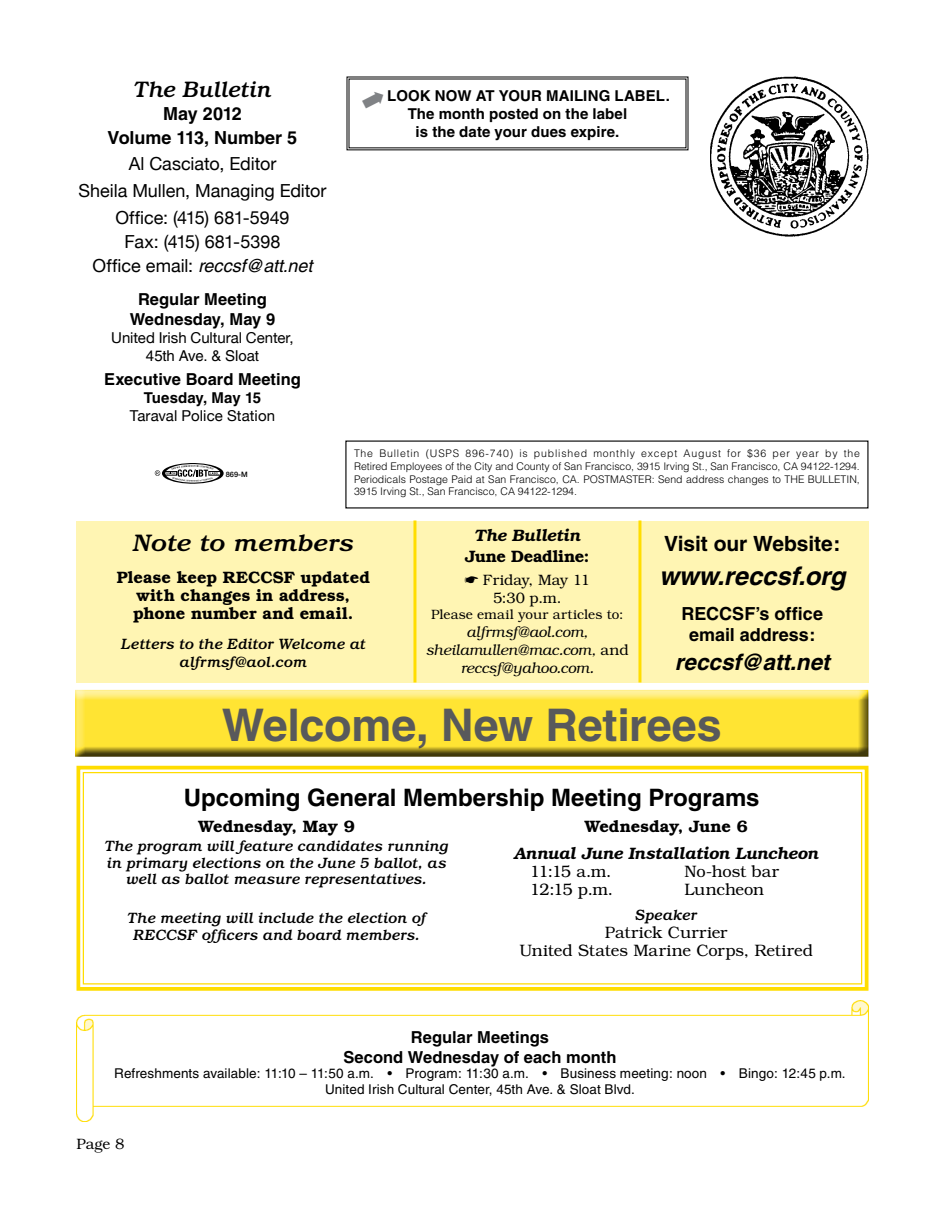
<style>
.page{position:relative;width:945px;height:1215px;background:#fff}
.page>*{position:absolute;margin:0;border:0;box-sizing:border-box;transform-origin:0 0}
.t1{font:700 45px "Helvetica";letter-spacing:-.005em;color:#58595b}
.t2{font:italic 700 25.5px "Helvetica";letter-spacing:-.005em;color:#000}
.t3{font:700 24px "Helvetica";letter-spacing:-.005em;color:#000}
.t4{font:italic 500 24px "Bookman Std";letter-spacing:-.01em;color:#000;scale:1.1 1}
.t5{font:italic 700 22.5px "Helvetica";color:#000}
.t6{font:italic 500 22.5px "Bookman Std";letter-spacing:-.005em;color:#000}
.t7{font:700 21px "Helvetica";letter-spacing:-.005em;color:#000}
.t8{font:18px/27px "Helvetica Neue";letter-spacing:-.005em;color:#000;text-align:center}
.t9{font:700 18px/23.9px "Helvetica";color:#000;text-align:center}
.t10{font:italic 18px "Helvetica";letter-spacing:-.005em;color:#000}
.t11{font:600 16.5px/18px "Bookman Std";color:#000;text-align:center}
.t12{font:700 16.5px/20.1px "Helvetica";color:#000;text-align:center}
.t13{font:300 16.5px/18px "Bookman Std";color:#000;text-align:center}
.t14{font:italic 600 16.5px "Bookman Std";letter-spacing:-.01em;color:#000}
.t15{font:italic 500 15px/16.5px "Bookman Std";color:#000;text-align:center}
.t16{font:700 15px "Helvetica";letter-spacing:.005em;color:#000}
.t17{font:italic 300 15px/18px "Bookman Std";color:#000;text-align:center}
.t18{font:15px "Helvetica Neue";color:#000}
.t19{font:300 15px/18px "Bookman Std";color:#000;text-align:center}
.t20{font:15px "Helvetica";letter-spacing:-.005em;color:#000}
.t21{font:13.5px/15.3px "Helvetica";letter-spacing:.01em;color:#000;text-align:center}
.t22{font:300 13.5px "Bookman Std";letter-spacing:.01em;color:#000}
.t23{font:300 10.5px/12.6px "Helvetica";color:#000;text-align:justify}
.t24{font:500 7.5px "Helvetica Neue";color:#000}
.s1{font-family:"Helvetica Neue";font-style:normal}
.s2{font-style:normal}
</style>
<div class="page">
<img style="left:710px;top:77px;width:158px;height:159px">
<div style="left:76px;top:521px;width:793px;height:162px;background:#fff5b3"></div>
<hr style="left:638px;top:520px;width:3px;height:162px;background:#fd0">
<hr style="left:413px;top:520px;width:3px;height:162px;background:#fd0">
<div style="left:74px;top:688px;width:795px;height:65px;background:#fffcef"></div>
<div style="left:74px;top:690px;width:795px;height:68px;background:#000;opacity:.75"></div>
<svg style="left:76px;top:765px;width:793px;height:226px"></svg>
<div style="left:83px;top:772px;width:779px;height:213px;border:1px solid #fd0"></div>
<img style="left:77px;top:1001px;width:791px;height:121px">
<svg style="left:155px;top:463px;width:69px;height:21px"></svg>
<svg style="left:346px;top:76px;width:343px;height:75px"></svg>
<h3 class="t6" style="left:133px;top:76px;width:140px">The Bulletin</h3>
<h3 class="t9" style="left:108px;top:102px;width:191px">May 2012<br>Volume 113, Number 5</h3>
<h3 class="t8" style="left:78px;top:150px;width:250px">Al Casciato, Editor<br>Sheila Mullen, Managing Editor<br>Office: (415) 681-5949</h3>
<h3 class="t8" style="left:125px;top:227px;width:157px">Fax: (415) 681-5398</h3>
<h3 class="t10" style="left:93px;top:255px;width:221px"><span class="s1">Office email:</span> reccsf@att.net</h3>
<h3 class="t12" style="left:130px;top:289px;width:147px">Regular Meeting<br>Wednesday, May 9</h3>
<h3 class="t18" style="left:111px;top:329px;width:184px">United Irish Cultural Center,</h3>
<h3 class="t20" style="left:146px;top:347px;width:115px">45th Ave. &amp; Sloat</h3>
<h3 class="t12" style="left:104px;top:369px;width:198px">Executive Board Meeting</h3>
<h3 class="t16" style="left:144px;top:389px;width:119px">Tuesday, May 15</h3>
<h3 class="t18" style="left:130px;top:407px;width:147px">Taraval Police Station</h3>
<p class="t24" style="left:226px;top:470px;width:23px">869-M</p>
<h3 class="t16" style="left:387px;top:87px;width:12px">LOO</h3>
<h3 class="t16" style="left:420px;top:87px;width:158px">K NOW AT YOU R MAILIN</h3>
<h3 class="t16" style="left:599px;top:87px;width:73px">G LABEL.</h3>
<h3 class="t16" style="left:408px;top:105px;width:221px">The month posted on the label</h3>
<h3 class="t16" style="left:416px;top:123px;width:205px">is the date your dues expire.</h3>
<p class="t23" style="left:354px;top:447px;width:508px">The Bulletin (USPS 896-740) is published monthly except August for $36 per year by the Retired Employees of the City and County of San Francisco, 3915 Irving St., San Francisco, CA 94122-1294.<br>Periodicals Postage Paid at San Francisco, CA. POSTMASTER: Send address changes to The Bu lleti n, 3915 Irving St., San Francisco, CA 94122-1294.</p>
<h3 class="t4" style="left:133px;top:528px;width:203px">Note to members</h3>
<h3 class="t11" style="left:117px;top:568px;width:255px">Please keep RECCSF updated with changes in address, phone number and email.</h3>
<h3 class="t15" style="left:121px;top:635px;width:246px;line-height:18px">Letters to the Editor Welcome at alfrmsf@aol.com</h3>
<h3 class="t14" style="left:474px;top:525px;width:107px">The Bulletin</h3>
<h3 class="t11" style="left:465px;top:548px;width:126px">June Deadline:</h3>
<h3 class="t19" style="left:464px;top:571px;width:127px">☛ Friday, May 11<br>5:30 p.m.</h3>
<p class="t22" style="left:431px;top:607px;width:194px">Please email your articles to:</p>
<h3 class="t17" style="left:426px;top:623px;width:204px">alfrmsf@aol.com, sheilamullen@mac.com, <span class="s2">and </span>reccsf@yahoo.com.</h3>
<h3 class="t7" style="left:664px;top:531px;width:178px">Visit our Website:</h3>
<h2 class="t2" style="left:659px;top:560px;width:188px">www.reccsf.org</h2>
<h3 class="t9" style="left:682px;top:602px;width:143px;line-height:21.6px">RECCSF’s office email address:</h3>
<h3 class="t5" style="left:675px;top:648px;width:157px">reccsf@att.net</h3>
<h1 class="t1" style="left:222px;top:697px;width:502px">Welcome, New Retirees</h1>
<h3 class="t3" style="left:184px;top:783px;width:577px">Upcoming General Membership Meeting Programs</h3>
<h3 class="t11" style="left:198px;top:817px;width:158px">Wednesday, May 9</h3>
<h3 class="t15" style="left:104px;top:838px;width:346px">The program will feature candidates running in primary elections on the June 5 ballot, as well as ballot measure representatives.</h3>
<h3 class="t15" style="left:127px;top:910px;width:300px">The meeting will include the election of<br>RECCSF officers and board members.</h3>
<h3 class="t11" style="left:585px;top:817px;width:164px">Wednesday, June 6</h3>
<h3 class="t14" style="left:514px;top:843px;width:306px">Annual June Installation Luncheon</h3>
<h3 class="t13" style="left:530px;top:862px;width:83px">11:15 a.m.</h3>
<h3 class="t13" style="left:684px;top:862px;width:96px">No-host bar</h3>
<h3 class="t13" style="left:530px;top:880px;width:85px">12:15 p.m.</h3>
<h3 class="t13" style="left:684px;top:880px;width:81px">Luncheon</h3>
<h3 class="t15" style="left:635px;top:907px;width:64px">Speaker</h3>
<h3 class="t13" style="left:519px;top:924px;width:295px">Patrick Currier<br>United States Marine Corps, Retired</h3>
<h3 class="t12" style="left:343px;top:1027px;width:275px">Regular Meetings<br>Second Wednesday of each month</h3>
<p class="t21" style="left:114px;top:1066px;width:733px">Refreshments available: 11:10 – 11:50 a.m. • Program: 11:30 a.m. • Business meeting: noon • Bingo: 12:45 p.m.<br>United Irish Cultural Center, 45th Ave. &amp; Sloat Blvd.</p>
<h3 class="t19" style="left:76px;top:1135px;width:49px">Page 8</h3>
</div>
